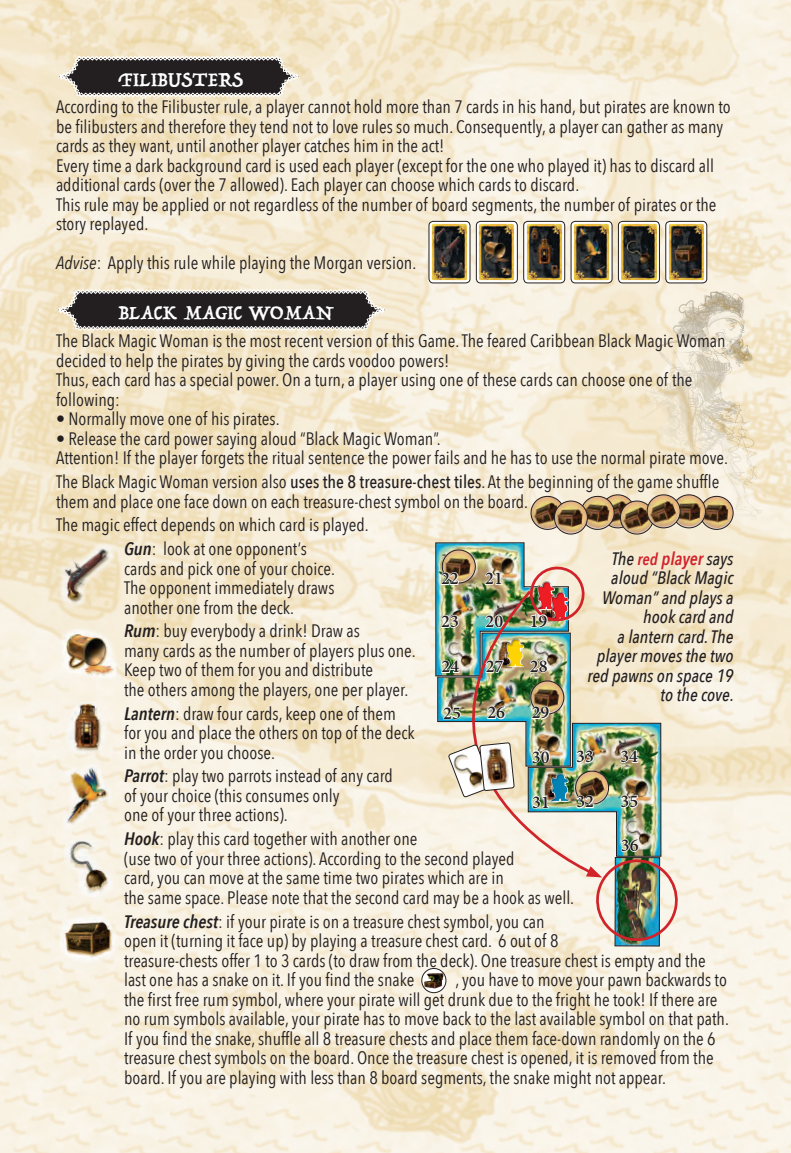
<style>
.page{position:relative;width:791px;height:1153px;background:#fff}
.page>*{position:absolute;margin:0;border:0;box-sizing:border-box;transform-origin:0 0}
.t1{font:22.5px "Trattatello";color:#fff}
.t2{font:18px/19.5px "Avenir Next Condensed";color:#231f20}
.t3{font:italic 500 18px/19.5px "Avenir Next Condensed";color:#231f20;text-align:right}
.t4{font:600 18px "Minion Pro";letter-spacing:-.005em;color:#231f20}
.s1{font-style:italic}
.s2{font-weight:500}
.s3{font-weight:600;font-style:italic}
.s4{font-weight:600;font-size:16.5px;color:#d1232a}
.s5{font-weight:600;color:#d1232a}
</style>
<div class="page">
<img style="left:0;top:0;width:791px;height:1152px">
<img style="left:452px;top:285px;width:328px;height:235px">
<svg style="left:58px;top:289px;width:326px;height:42px;background:#5a5552"></svg>
<svg style="left:60px;top:56px;width:238px;height:41px;background:#5c5753"></svg>
<img style="left:47px;top:531px;width:75px;height:88px">
<img style="left:61px;top:628px;width:56px;height:55px">
<img style="left:64px;top:701px;width:48px;height:55px">
<img style="left:63px;top:761px;width:49px;height:71px">
<img style="left:64px;top:839px;width:50px;height:58px">
<img style="left:59px;top:910px;width:61px;height:54px">
<img style="left:429px;top:221px;width:41px;height:62px">
<div style="left:429px;top:221px;width:41px;height:62px;border:1px solid #231f20;border-radius:4px"></div>
<img style="left:477px;top:221px;width:40px;height:62px">
<div style="left:476px;top:221px;width:41px;height:62px;border:1px solid #231f20;border-radius:4px"></div>
<img style="left:524px;top:221px;width:40px;height:62px">
<div style="left:523px;top:221px;width:42px;height:62px;border:1px solid #231f20;border-radius:4px"></div>
<img style="left:571px;top:221px;width:41px;height:62px">
<div style="left:571px;top:221px;width:41px;height:62px;border:1px solid #231f20;border-radius:4px"></div>
<img style="left:619px;top:221px;width:40px;height:62px">
<div style="left:618px;top:221px;width:42px;height:62px;border:1px solid #231f20;border-radius:4px"></div>
<img style="left:666px;top:221px;width:40px;height:62px">
<div style="left:665px;top:221px;width:42px;height:62px;border:1px solid #231f20;border-radius:4px"></div>
<img style="left:422px;top:968px;width:24px;height:24px;border-radius:12px">
<div style="left:421px;top:968px;width:25px;height:24px;border:1px solid #231f20;border-radius:50%"></div>
<svg style="left:373px;top:587px;width:62px;height:289px;background:#f7efdd"></svg>
<img style="left:435px;top:542px;width:251px;height:403px">
<svg style="left:529px;top:494px;width:37px;height:37px"></svg>
<svg style="left:699px;top:495px;width:35px;height:35px"></svg>
<img style="left:554px;top:501px;width:25px;height:33px">
<div style="left:554px;top:500px;width:34px;height:34px;border:1px solid #231f20;border-radius:50%"></div>
<img style="left:682px;top:495px;width:24px;height:33px">
<div style="left:672px;top:494px;width:34px;height:34px;border:1px solid #231f20;border-radius:50%"></div>
<img style="left:579px;top:492px;width:103px;height:44px">
<p class="t1" style="left:119px;top:65px;width:125px">FILIBUSTERS</p>
<p class="t2" style="left:56px;top:96px;width:676px">According to the Filibuster rule, a player cannot hold more than 7 cards in his hand, but pirates are known to be filibusters and therefore they tend not to love rules so much. Consequently, a player can gather as many cards as they want, until another player catches him in the act!<br>Every time a dark background card is used each player (except for the one who played it) has to discard all additional cards (over the 7 allowed). Each player can choose which cards to discard.<br>This rule may be applied or not regardless of the number of board segments, the number of pirates or the story replayed.</p>
<p class="t2" style="left:56px;top:252px;width:362px"><span class="s1">Advise</span>: Apply this rule while playing the Morgan version.</p>
<p class="t1" style="left:118px;top:298px;width:217px">BLACK MAGIC WOMAN</p>
<p class="t2" style="left:56px;top:330px;width:671px">The Black Magic Woman is the most recent version of this Game. The feared Caribbean Black Magic Woman decided to help the pirates by giving the cards voodoo powers!<br>Thus, each card has a special power. On a turn, a player using one of these cards can choose one of the following:</p>
<p class="t2" style="left:56px;top:408px;width:225px">• Normally move one of his pirates.</p>
<p class="t2" style="left:56px;top:428px;width:673px">• Release the card power saying aloud “Black Magic Woman”.<br>Attention! If the player forgets the ritual sentence the power fails and he has to use the normal pirate move.</p>
<p class="t2" style="left:56px;top:471px;width:665px">The Black Magic Woman version also <span class="s2">uses the 8 treasure-chest tiles</span>. At the beginning of the game shuffle them and place one face down on each treasure-chest symbol on the board.</p>
<p class="t2" style="left:56px;top:512px;width:314px;line-height:23.7px;text-align:center">The magic effect depends on which card is played.<br><span class="s3">Gun</span>: look at one opponent’s</p>
<p class="t2" style="left:124px;top:557px;width:212px;text-align:justify">cards and pick one of your choice.<br>The opponent immediately draws another one from the deck.</p>
<p class="t2" style="left:124px;top:620px;width:293px"><span class="s3">Rum</span>: buy everybody a drink! Draw as<br>many cards as the number of players plus one.<br>Keep two of them for you and distribute<br>the others among the players, one per player.</p>
<p class="t2" style="left:124px;top:702px;width:292px"><span class="s3">Lantern</span>: draw four cards, keep one of them for you and place the others on top of the deck in the order you choose.</p>
<p class="t2" style="left:124px;top:765px;width:270px"><span class="s3">Parrot</span>: play two parrots instead of any card of your choice (this consumes only<br>one of your three actions).</p>
<p class="t2" style="left:124px;top:828px;width:452px"><span class="s3">Hook</span>: play this card together with another one<br>(use two of your three actions). According to the second played<br>card, you can move at the same time two pirates which are in<br>the same space. Please note that the second card may be a hook as well.</p>
<p class="t2" style="left:124px;top:910px;width:583px"><span class="s3">Treasure chest</span>: if your pirate is on a treasure chest symbol, you can<br>open it (turning it face up) by playing a treasure chest card. 6 out of 8<br>treasure-chests offer 1 to 3 cards (to draw from the deck). One treasure chest is empty and the last one has a snake on it. If you find the snake</p>
<p class="t3" style="left:587px;top:548px;width:148px">The <span class="s4">red</span> <span class="s5">player</span> says aloud “Black Magic<br>Woman” and plays a hook card and<br>a lantern card. The player moves the two red pawns on space 19 to the cove.</p>
<p class="t4" style="left:441px;top:566px;width:19px">22</p>
<p class="t4" style="left:485px;top:565px;width:19px">21</p>
<p class="t4" style="left:441px;top:609px;width:19px">23</p>
<p class="t4" style="left:485px;top:608px;width:19px">20</p>
<p class="t4" style="left:530px;top:608px;width:19px">19</p>
<p class="t4" style="left:441px;top:654px;width:19px">24</p>
<p class="t4" style="left:486px;top:653px;width:19px">27</p>
<p class="t4" style="left:530px;top:653px;width:19px">28</p>
<p class="t4" style="left:443px;top:700px;width:19px">25</p>
<p class="t4" style="left:487px;top:700px;width:19px">26</p>
<p class="t4" style="left:532px;top:700px;width:19px">29</p>
<p class="t4" style="left:532px;top:744px;width:19px">30</p>
<p class="t4" style="left:576px;top:744px;width:19px">33</p>
<p class="t4" style="left:620px;top:743px;width:19px">34</p>
<p class="t4" style="left:532px;top:789px;width:19px">31</p>
<p class="t4" style="left:576px;top:789px;width:19px">32</p>
<p class="t4" style="left:620px;top:789px;width:19px">35</p>
<p class="t4" style="left:621px;top:832px;width:19px">36</p>
<p class="t2" style="left:124px;top:969px;width:606px;text-indent:331px">, you have to move your pawn backwards to the first free rum symbol, where your pirate will get drunk due to the fright he took! If there are no rum symbols available, your pirate has to move back to the last available symbol on that path.<br>If you find the snake, shuffle all 8 treasure chests and place them face-down randomly on the 6 treasure chest symbols on the board. Once the treasure chest is opened, it is removed from the board. If you are playing with less than 8 board segments, the snake might not appear.</p>
</div>
